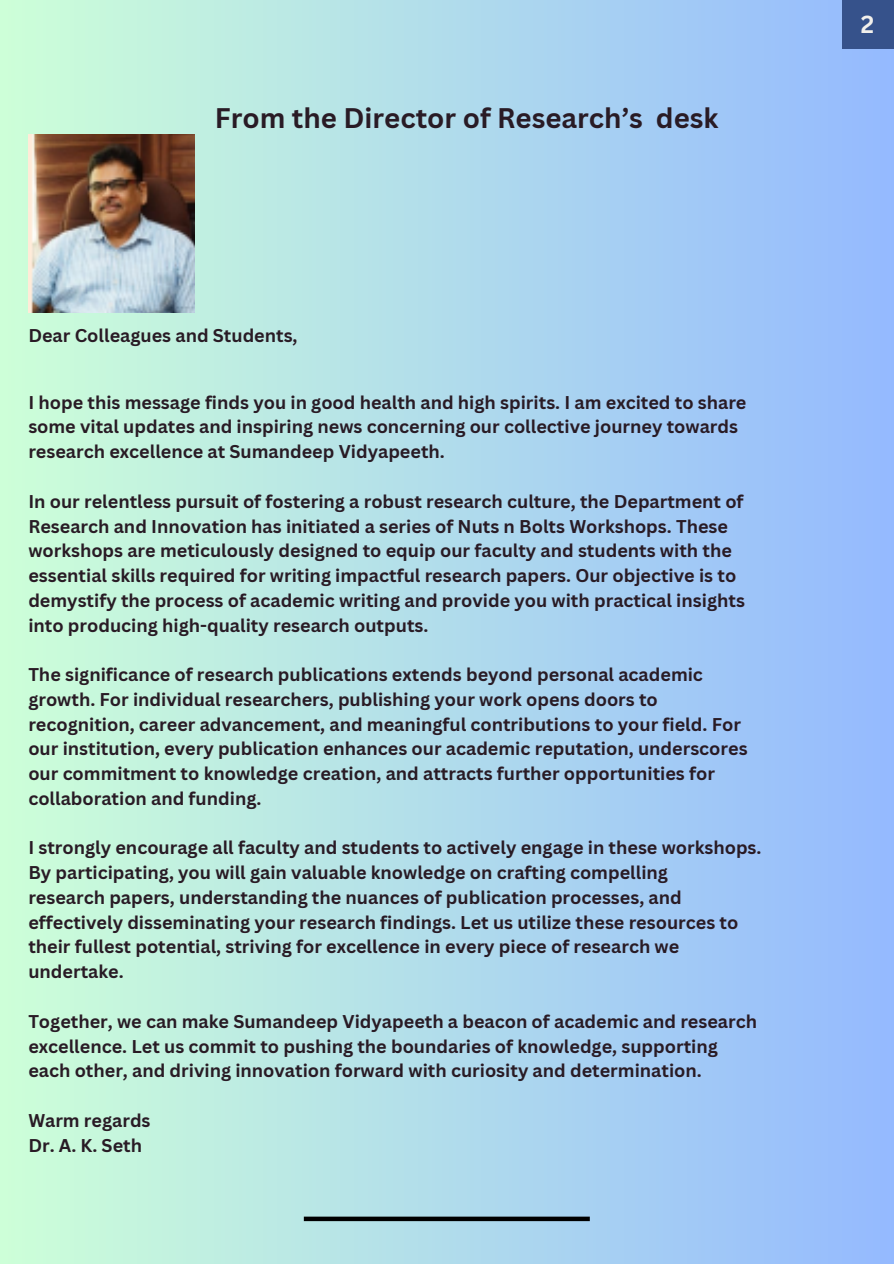
<style>
.page{position:relative;width:894px;height:1264px;background:#fff}
.page>*{position:absolute;margin:0;border:0;box-sizing:border-box;transform-origin:0 0}
.t1{font:700 27.6px "Canva Sans";color:#291b25}
.t2{font:700 24px "Canva Sans";color:#f2f0ec}
.t3{font:700 18px "Canva Sans";color:#291b25}
</style>
<div class="page">
<div style="left:0;top:0;width:893px;height:1263px;background:linear-gradient(to right,#cdffd8,#94b9ff)"></div>
<img style="left:28px;top:135px;width:167px;height:178px">
<div style="left:304px;top:1216px;width:285px;height:5px;background:#000"></div>
<div style="left:841px;top:0;width:52px;height:48px;background:#36528b"></div>
<h1 class="t1" style="left:215px;top:98px;width:505px">From the Director of Research’s desk</h1>
<p class="t3" style="left:28px;top:323px;width:271px">Dear Colleagues and Students,</p>
<p class="t3" style="left:28px;top:389px;width:719px">I hope this message finds you in good health and high spirits. I am excited to share</p>
<p class="t3" style="left:28px;top:414px;width:711px">some vital updates and inspiring news concerning our collective journey towards</p>
<p class="t3" style="left:28px;top:439px;width:418px">research excellence at Sumandeep Vidyapeeth.</p>
<p class="t3" style="left:28px;top:488px;width:716px">In our relentless pursuit of fostering a robust research culture, the Department of</p>
<p class="t3" style="left:28px;top:513px;width:701px">Research and Innovation has initiated a series of Nuts n Bolts Workshops. These</p>
<p class="t3" style="left:28px;top:538px;width:704px">workshops are meticulously designed to equip our faculty and students with the</p>
<p class="t3" style="left:28px;top:563px;width:709px">essential skills required for writing impactful research papers. Our objective is to</p>
<p class="t3" style="left:28px;top:587px;width:718px">demystify the process of academic writing and provide you with practical insights</p>
<p class="t3" style="left:28px;top:612px;width:401px">into producing high-quality research outputs.</p>
<p class="t3" style="left:28px;top:662px;width:676px">The significance of research publications extends beyond personal academic</p>
<p class="t3" style="left:28px;top:686px;width:630px">growth. For individual researchers, publishing your work opens doors to</p>
<p class="t3" style="left:28px;top:711px;width:714px">recognition, career advancement, and meaningful contributions to your field. For</p>
<p class="t3" style="left:28px;top:736px;width:720px">our institution, every publication enhances our academic reputation, underscores</p>
<p class="t3" style="left:28px;top:761px;width:688px">our commitment to knowledge creation, and attracts further opportunities for</p>
<p class="t3" style="left:28px;top:785px;width:234px">collaboration and funding.</p>
<p class="t3" style="left:28px;top:835px;width:734px">I strongly encourage all faculty and students to actively engage in these workshops.</p>
<p class="t3" style="left:28px;top:860px;width:641px">By participating, you will gain valuable knowledge on crafting compelling</p>
<p class="t3" style="left:28px;top:884px;width:654px">research papers, understanding the nuances of publication processes, and</p>
<p class="t3" style="left:28px;top:909px;width:711px">effectively disseminating your research findings. Let us utilize these resources to</p>
<p class="t3" style="left:28px;top:934px;width:652px">their fullest potential, striving for excellence in every piece of research we</p>
<p class="t3" style="left:28px;top:959px;width:97px">undertake.</p>
<p class="t3" style="left:28px;top:1008px;width:730px">Together, we can make Sumandeep Vidyapeeth a beacon of academic and research</p>
<p class="t3" style="left:28px;top:1033px;width:691px">excellence. Let us commit to pushing the boundaries of knowledge, supporting</p>
<p class="t3" style="left:28px;top:1058px;width:674px">each other, and driving innovation forward with curiosity and determination.</p>
<p class="t3" style="left:28px;top:1107px;width:124px">Warm regards</p>
<p class="t3" style="left:28px;top:1132px;width:115px">Dr. A. K. Seth</p>
<p class="t2" style="left:860px;top:7px;width:15px">2</p>
</div>
